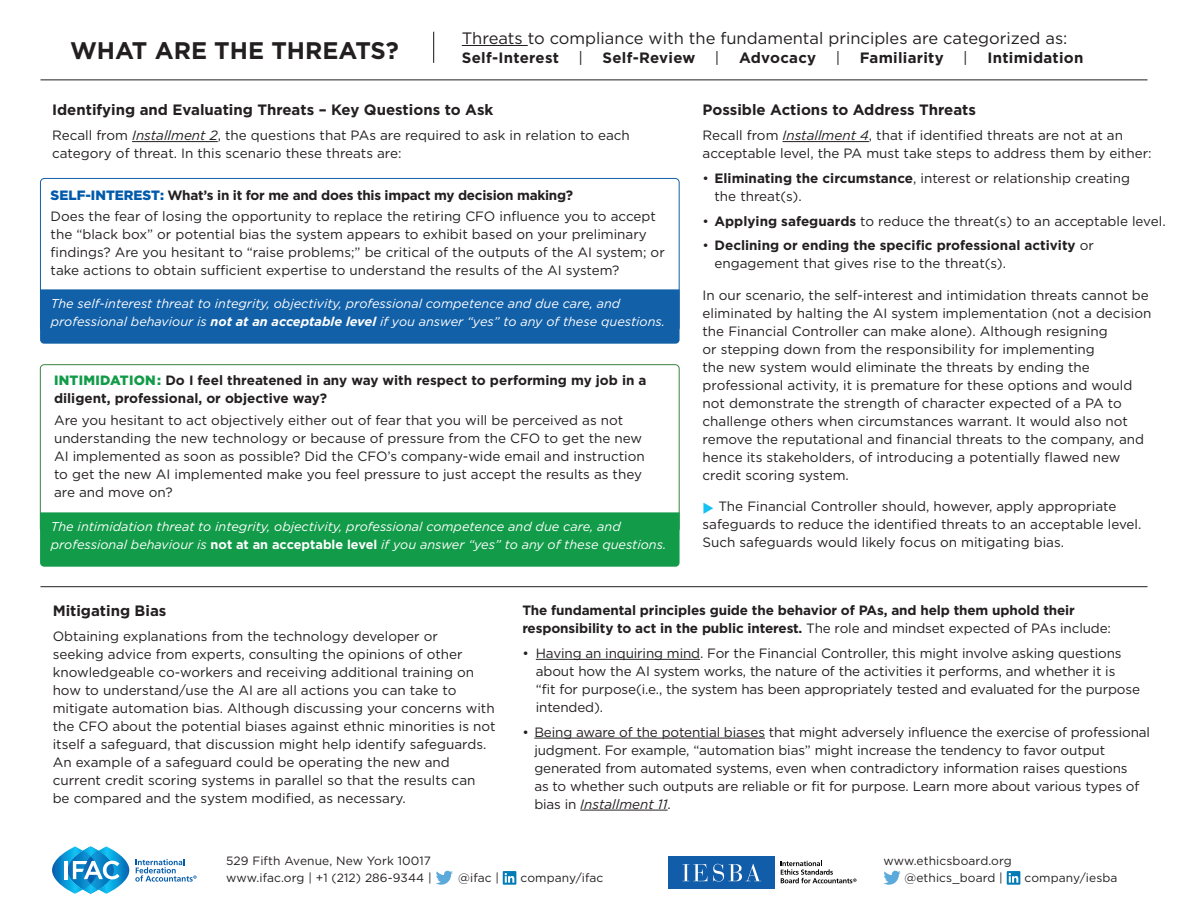
<style>
.page{position:relative;width:1188px;height:918px;background:#fff}
.page>*{position:absolute;margin:0;border:0;box-sizing:border-box;transform-origin:0 0}
.t1{font:700 24px "Gotham";color:#231f20}
.t2{font:16.5px "Gotham";color:#231f20}
.t3{font:700 15px "Gotham";color:#231f20}
.t4{font:700 15px "Gotham";letter-spacing:.02em;color:#231f20}
.t5{font:15px "Gotham";color:#231f20}
.t6{font:13.5px/18px "Gotham";color:#231f20}
.t7{font:700 13.5px/18px "Gotham";letter-spacing:-.01em;color:#231f20}
.t8{font:italic 12.75px/18px "Gotham";color:#fff}
.t9{font:12px/16.5px "Gotham";letter-spacing:.01em;color:#231f20}
.s1{font-style:italic}
.s2{font-weight:900;color:#015aaa}
.s3{font-weight:700}
.s4{font-weight:900;color:#129b49}
.s5{font-weight:700;font-style:normal}
.s6{font-weight:400}
.s7{color:#15c0f2}
</style>
<div class="page">
<div style="left:668px;top:856px;width:106px;height:32px;background:#125daa"></div>
<svg style="left:682px;top:864px;width:25px;height:17px"></svg>
<svg style="left:713px;top:864px;width:48px;height:18px"></svg>
<svg style="left:781px;top:861px;width:76px;height:22px"></svg>
<svg style="left:52px;top:847px;width:77px;height:47px"></svg>
<svg style="left:135px;top:859px;width:62px;height:23px"></svg>
<svg style="left:436px;top:871px;width:17px;height:14px"></svg>
<svg style="left:503px;top:871px;width:13px;height:14px"></svg>
<svg style="left:505px;top:873px;width:9px;height:10px"></svg>
<svg style="left:883px;top:871px;width:18px;height:14px"></svg>
<svg style="left:1007px;top:871px;width:13px;height:14px"></svg>
<svg style="left:1009px;top:873px;width:9px;height:10px"></svg>
<hr style="left:536px;top:659px;width:164px;height:1px;background:#231f20">
<hr style="left:534px;top:738px;width:231px;height:1px;background:#231f20">
<hr style="left:580px;top:810px;width:88px;height:1px;background:#231f20">
<hr style="left:40px;top:80px;width:1108px;height:1px;background:#231f20">
<hr style="left:433px;top:32px;width:1px;height:31px;background:#231f20">
<hr style="left:462px;top:45px;width:66px;height:1px;background:#231f20">
<div style="left:40px;top:289px;width:640px;height:55px;background:#1260a8"></div>
<div style="left:40px;top:512px;width:640px;height:55px;background:#129b49"></div>
<hr style="left:132px;top:141px;width:86px;height:1px;background:#231f20">
<hr style="left:40px;top:586px;width:1108px;height:1px;background:#231f20">
<hr style="left:783px;top:141px;width:86px;height:1px;background:#231f20">
<h1 class="t1" style="left:70px;top:34px;width:330px">WHAT ARE THE THREATS?</h1>
<p class="t2" style="left:462px;top:27px;width:607px">Threats to compliance with the fundamental principles are categorized as:</p>
<p class="t4" style="left:462px;top:48px;width:99px">Self-Interest</p>
<p class="t5" style="left:578px;top:48px;width:6px">|</p>
<p class="t4" style="left:603px;top:48px;width:94px">Self-Review</p>
<p class="t5" style="left:715px;top:48px;width:6px">|</p>
<p class="t4" style="left:739px;top:48px;width:79px">Advocacy</p>
<p class="t5" style="left:836px;top:48px;width:6px">|</p>
<p class="t4" style="left:860px;top:48px;width:86px">Familiarity</p>
<p class="t5" style="left:963px;top:48px;width:6px">|</p>
<p class="t4" style="left:987px;top:48px;width:98px">Intimidation</p>
<p class="t3" style="left:52px;top:100px;width:443px">Identifying and Evaluating Threats – Key Questions to Ask</p>
<p class="t6" style="left:52px;top:126px;width:579px">Recall from <span class="s1">Installment 2</span>, the questions that PAs are required to ask in relation to each category of threat. In this scenario these threats are:</p>
<p class="t6" style="left:51px;top:184px;width:607px;line-height:21.5px"><span class="s2">SELF-INTEREST:</span> <span class="s3">What’s in it for me and does this impact my decision making?<br></span>Does the fear of losing the opportunity to replace the retiring CFO influence you to accept</p>
<p class="t6" style="left:51px;top:225px;width:616px">the “black box” or potential bias the system appears to exhibit based on your preliminary findings? Are you hesitant to “raise problems;” be critical of the outputs of the AI system; or take actions to obtain sufficient expertise to understand the results of the AI system?</p>
<p class="t8" style="left:51px;top:294px;width:616px">The self-interest threat to integrity, objectivity, professional competence and due care, and professional behaviour is <span class="s3">not at an acceptable level</span> if you answer “yes” to any of these questions.</p>
<p class="t7" style="left:54px;top:371px;width:594px"><span class="s4">INTIMIDATION:</span> Do I feel threatened in any way with respect to performing my job in a diligent, professional, or objective way?</p>
<p class="t6" style="left:54px;top:411px;width:592px">Are you hesitant to act objectively either out of fear that you will be perceived as not understanding the new technology or because of pressure from the CFO to get the new AI implemented as soon as possible? Did the CFO’s company-wide email and instruction to get the new AI implemented make you feel pressure to just accept the results as they are and move on?</p>
<p class="t8" style="left:51px;top:517px;width:617px">The intimidation threat to integrity, objectivity, professional competence and due care, and professional behaviour is <span class="s5">not at an acceptable level</span> if you answer “yes” to any of these questions.</p>
<p class="t3" style="left:703px;top:100px;width:275px">Possible Actions to Address Threats</p>
<p class="t6" style="left:703px;top:126px;width:451px">Recall from <span class="s1">Installment 4</span>, that if identified threats are not at an acceptable level, the PA must take steps to address them by either:</p>
<p class="t6" style="left:715px;top:169px;width:417px;text-indent:-12px">• <span class="s3">Eliminating the circumstance</span>, interest or relationship creating the threat(s).</p>
<p class="t6" style="left:703px;top:212px;width:465px">• <span class="s3">Applying safeguards</span> to reduce the threat(s) to an acceptable level.</p>
<p class="t7" style="left:715px;top:237px;width:381px;text-indent:-12px"><span class="s6">•</span> Declining or ending the specific professional activity <span class="s6">or engagement that gives rise to the threat(s).</span></p>
<p class="t6" style="left:703px;top:286px;width:451px">In our scenario, the self-interest and intimidation threats cannot be eliminated by halting the AI system implementation (not a decision the Financial Controller can make alone). Although resigning<br>or stepping down from the responsibility for implementing<br>the new system would eliminate the threats by ending the professional activity, it is premature for these options and would not demonstrate the strength of character expected of a PA to challenge others when circumstances warrant. It would also not remove the reputational and financial threats to the company, and hence its stakeholders, of introducing a potentially flawed new credit scoring system.</p>
<p class="t6" style="left:703px;top:497px;width:440px"><span class="s7">◆</span> The Financial Controller should, however, apply appropriate safeguards to reduce the identified threats to an acceptable level.<br>Such safeguards would likely focus on mitigating bias.</p>
<p class="t3" style="left:53px;top:601px;width:115px">Mitigating Bias</p>
<p class="t6" style="left:53px;top:627px;width:445px">Obtaining explanations from the technology developer or<br>seeking advice from experts, consulting the opinions of other knowledgeable co-workers and receiving additional training on how to understand/use the AI are all actions you can take to mitigate automation bias. Although discussing your concerns with the CFO about the potential biases against ethnic minorities is not itself a safeguard, that discussion might help identify safeguards.<br>An example of a safeguard could be operating the new and current credit scoring systems in parallel so that the results can be compared and the system modified, as necessary.</p>
<p class="t7" style="left:522px;top:601px;width:590px">The fundamental principles guide the behavior of PAs, and help them uphold their responsibility to act in the public interest. <span class="s6">The role and mindset expected of PAs include:</span></p>
<p class="t6" style="left:536px;top:644px;width:606px;text-indent:-14px">• Having an inquiring mind. For the Financial Controller, this might involve asking questions about how the AI system works, the nature of the activities it performs, and whether it is<br>“fit for purpose(i.e., the system has been appropriately tested and evaluated for the purpose intended).</p>
<p class="t6" style="left:534px;top:723px;width:617px;text-indent:-12px">• Being aware of the potential biases that might adversely influence the exercise of professional judgment. For example, “automation bias” might increase the tendency to favor output generated from automated systems, even when contradictory information raises questions<br>as to whether such outputs are reliable or fit for purpose. Learn more about various types of bias in <span class="s1">Installment 11</span>.</p>
<p class="t9" style="left:226px;top:852px;width:207px">529 Fifth Avenue, New York 10017 www.ifac.org | +1 (212) 286-9344 |</p>
<p class="t9" style="left:458px;top:869px;width:42px">@ifac |</p>
<p class="t9" style="left:521px;top:869px;width:84px">company/ifac</p>
<p class="t9" style="left:904px;top:852px;width:109px;text-indent:-21px">www.ethicsboard.org @ethics_board |</p>
<p class="t9" style="left:1025px;top:869px;width:94px">company/iesba</p>
</div>
